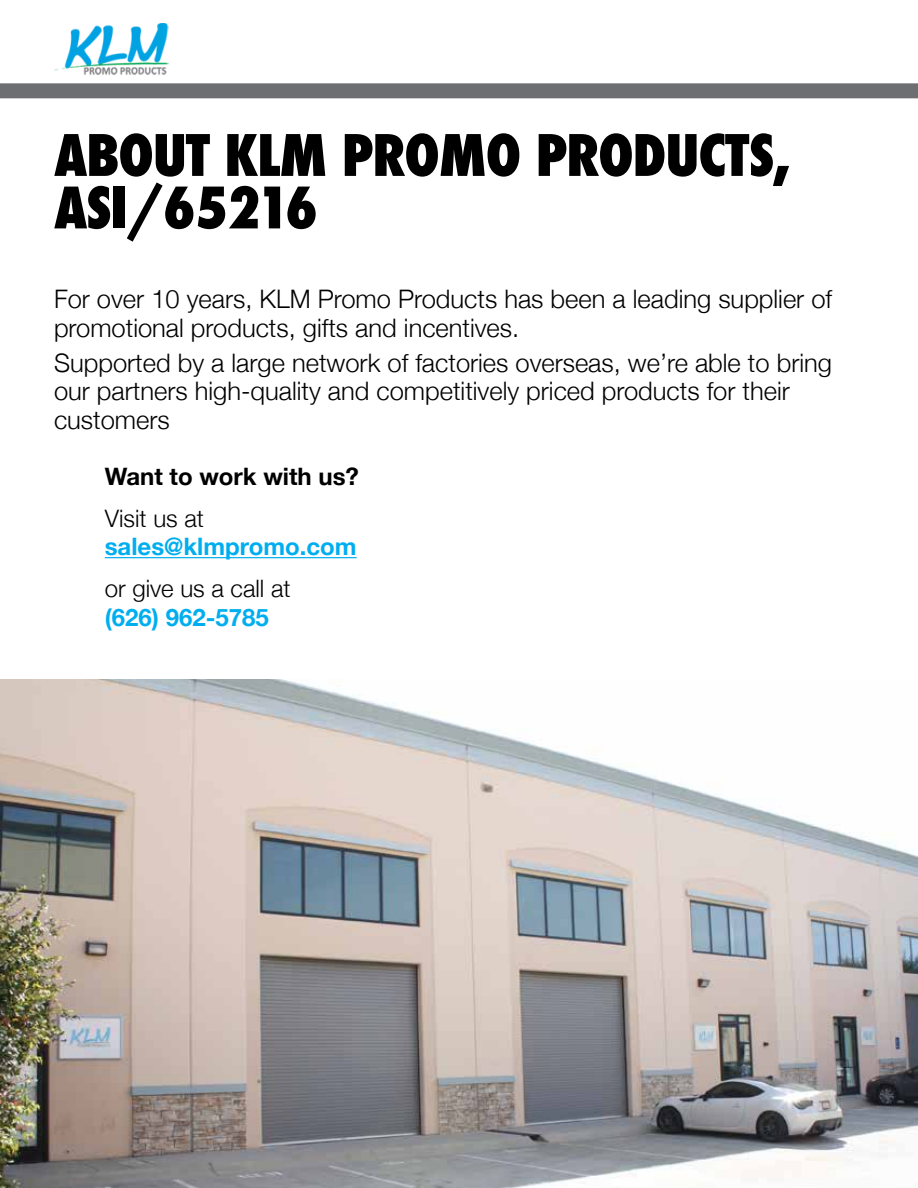
<style>
.page{position:relative;width:918px;height:1188px;background:#fff}
.page>*{position:absolute;margin:0;border:0;box-sizing:border-box;transform-origin:0 0}
.t1{font:800 condensed 55.5px/52.5px "Futura";letter-spacing:-.02em;color:#000}
.t2{font:300 25.5px/28.5px "Helvetica Neue";color:#000}
.t3{font:700 24px "Helvetica Neue";color:#00aeef}
.t4{font:300 24px "Helvetica Neue";color:#000}
.t5{font:700 24px "Helvetica Neue";color:#000}
</style>
<div class="page">
<hr style="left:105px;top:557px;width:252px;height:1px;background:#00aeef">
<img style="left:0;top:679px;width:918px;height:509px">
<img style="left:54px;top:23px;width:115px;height:52px">
<div style="left:0;top:83px;width:918px;height:15px;background:#6d6e71"></div>
<h1 class="t1" style="left:54px;top:129px;width:737px">ABOUT KLM PROMO PRODUCTS,<br>ASI/65216</h1>
<p class="t2" style="left:54px;top:283px;width:780px">For over 10 years, KLM Promo Products has been a leading supplier of promotional products, gifts and incentives.</p>
<p class="t2" style="left:54px;top:347px;width:780px">Supported by a large network of factories overseas, we’re able to bring our partners high-quality and competitively priced products for their customers</p>
<p class="t5" style="left:105px;top:457px;width:256px">Want to work with us?</p>
<p class="t4" style="left:105px;top:499px;width:101px">Visit us at</p>
<p class="t3" style="left:105px;top:528px;width:253px">sales@klmpromo.com</p>
<p class="t4" style="left:105px;top:569px;width:187px">or give us a call at</p>
<p class="t3" style="left:105px;top:598px;width:166px">(626) 962-5785</p>
</div>
